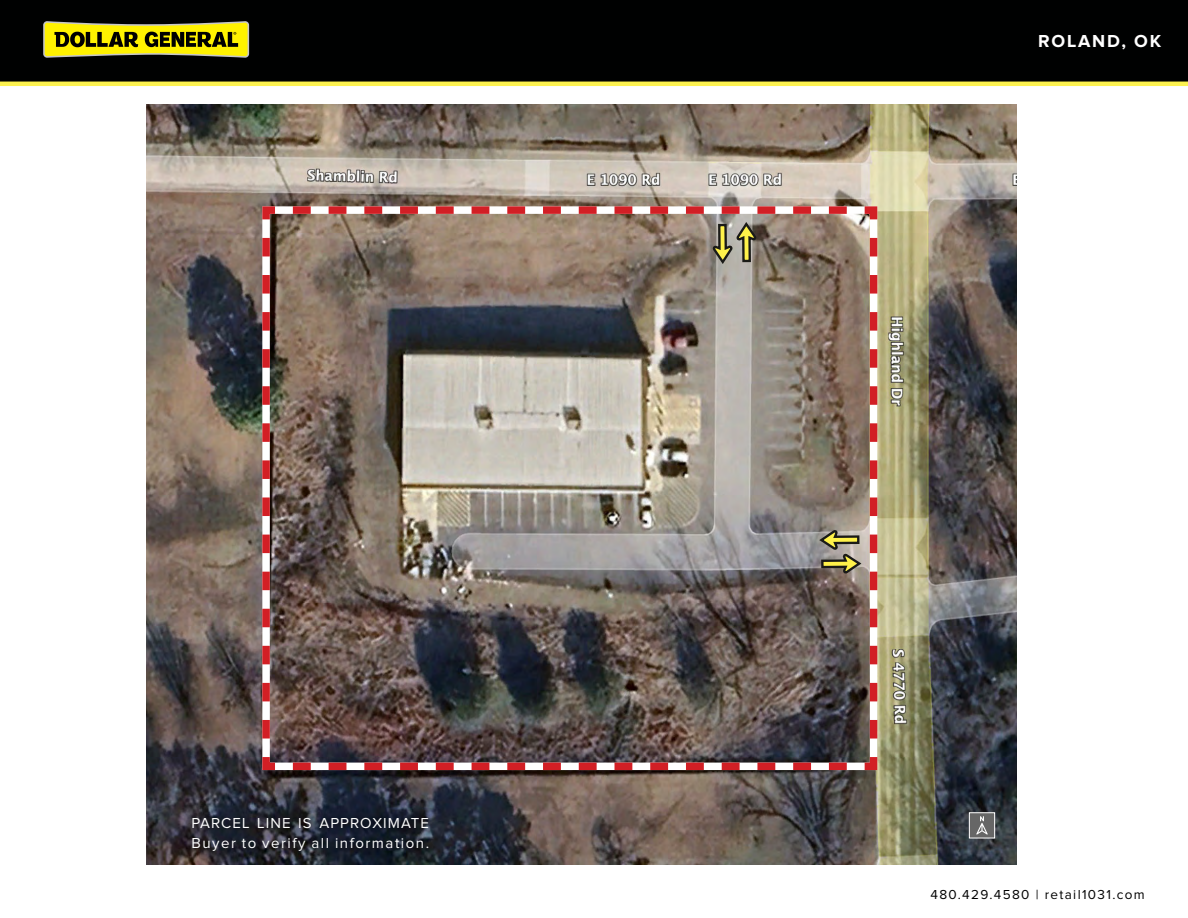
<style>
.page{position:relative;width:1188px;height:918px;background:#fff}
.page>*{position:absolute;margin:0;border:0;box-sizing:border-box;transform-origin:0 0}
.t1{font:700 18px "Proxima Nova";letter-spacing:.1em;color:#fff}
.t2{font:15px/19.5px "Proxima Nova";letter-spacing:.1em;color:#fff}
.t3{font:13.5px "Proxima Nova";letter-spacing:.1em;color:#000}
</style>
<div class="page">
<div style="left:0;top:0;width:1188px;height:84px;background:#000101"></div>
<hr style="left:0;top:82px;width:1188px;height:4px;background:#fdf250">
<svg style="left:43px;top:21px;width:206px;height:37px"></svg>
<img style="left:146px;top:104px;width:871px;height:761px">
<img style="left:259px;top:203px;width:622px;height:571px">
<div style="left:186px;top:811px;width:251px;height:48px;background:#000;opacity:.75"></div>
<svg style="left:710px;top:221px;width:49px;height:44px;background:#928c6d"></svg>
<svg style="left:818px;top:528px;width:45px;height:48px;background:#958d6f"></svg>
<div style="left:969px;top:812px;width:26px;height:26px;background:#666;border:1px solid #fff"></div>
<svg style="left:976px;top:816px;width:12px;height:19px"></svg>
<p class="t2" style="left:192px;top:814px;width:239px">PARCEL LINE IS APPROXIMATE<br>Buyer to verify all information.</p>
<p class="t1" style="left:1038px;top:32px;width:125px">ROLAND, OK</p>
<p class="t3" style="left:931px;top:889px;width:216px">480.429.4580 | retail1031.com</p>
</div>
